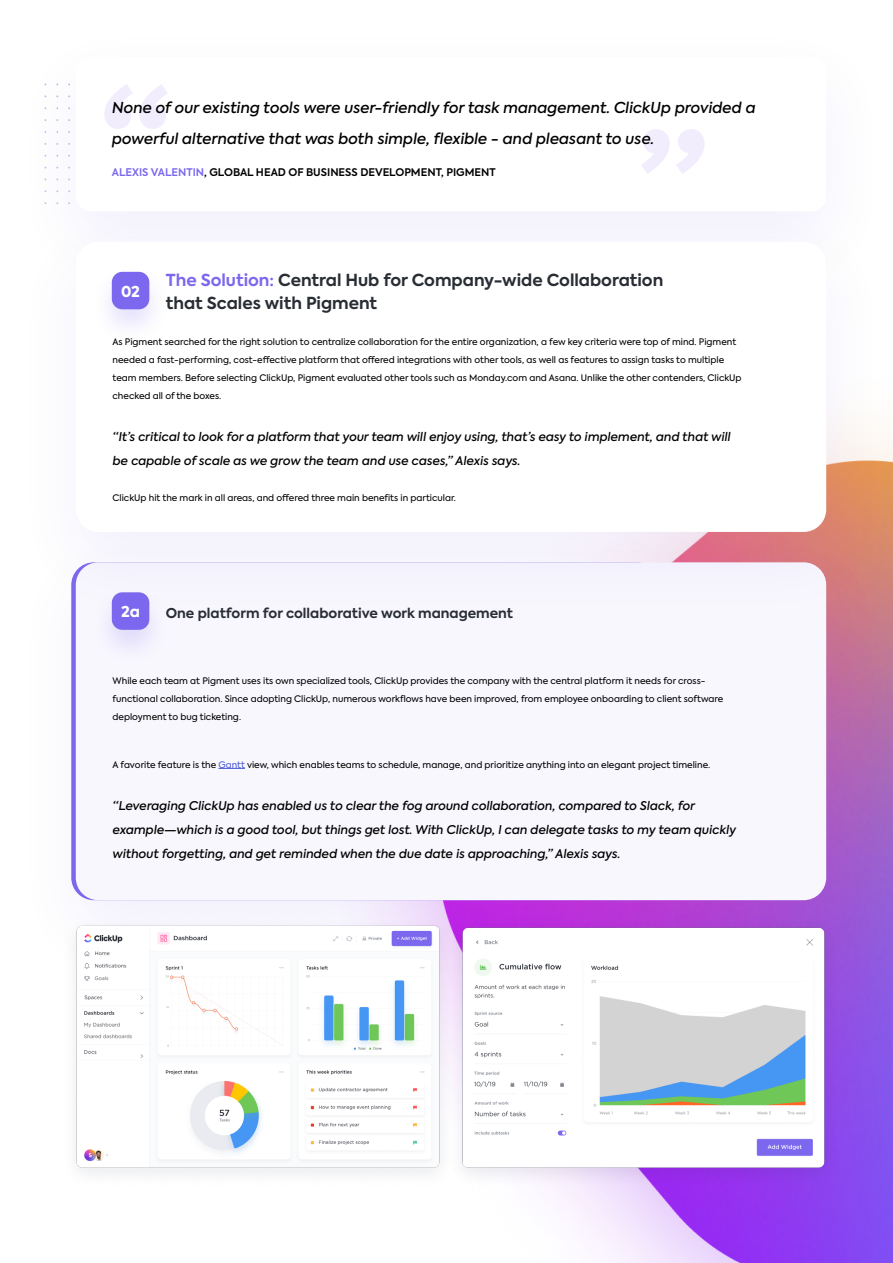
<style>
.page{position:relative;width:893px;height:1263px;background:#fff}
.page>*{position:absolute;margin:0;border:0;box-sizing:border-box;transform-origin:0 0}
.t1{font:700 16.5px/22.5px "Axiforma";color:#292d34}
.t2{font:italic 500 15px/31.5px "Axiforma";color:#000}
.t3{font:800 15px "Axiforma";color:#fff}
.t4{font:700 13.5px "Axiforma";color:#292d34}
.t5{font:italic 500 12px/24px "Axiforma";color:#000}
.t6{font:600 10.5px "Axiforma";color:#000}
.t7{font:9px/18px "Axiforma";color:#000}
.s1{color:#7b68ee}
.s2{color:#4f5cd6}
</style>
<div class="page">
<img style="left:553px;top:435px;width:339px;height:828px">
<div style="left:15px;top:529px;width:871px;height:459px;background:#7b68ee;opacity:.1"></div>
<div style="left:76px;top:562px;width:750px;height:338px;background:#f8f7fe;border-radius:22px"></div>
<div style="left:92px;top:586px;width:78px;height:78px;background:#7b68ee;opacity:.2"></div>
<div style="left:112px;top:592px;width:37px;height:38px;background:#7b68ee;border-radius:10px"></div>
<svg style="left:218px;top:768px;width:27px;height:1px"></svg>
<svg style="left:104px;top:84px;width:63px;height:45px"></svg>
<svg style="left:642px;top:129px;width:62px;height:45px"></svg>
<div style="left:15px;top:208px;width:871px;height:412px;background:#7b68ee;opacity:.1"></div>
<div style="left:76px;top:242px;width:750px;height:290px;background:#fff;border-radius:22px"></div>
<div style="left:92px;top:266px;width:78px;height:78px;background:#7b68ee;opacity:.2"></div>
<div style="left:112px;top:272px;width:37px;height:37px;background:#7b68ee;border-radius:10px"></div>
<img style="left:59px;top:915px;width:397px;height:259px">
<img style="left:446px;top:916px;width:395px;height:275px">
<h2 class="t2" style="left:112px;top:92px;width:645px">None of our existing tools were user-friendly for task management. ClickUp provided a powerful alternative that was both simple, flexible - and pleasant to use.</h2>
<p class="t6" style="left:112px;top:165px;width:385px"><span class="s1">ALEXIS VALENTIN</span>, GLOBAL HEAD OF BUSINESS DEVELOPMENT, PIGMENT</p>
<h2 class="t3" style="left:121px;top:281px;width:21px">02</h2>
<h1 class="t1" style="left:166px;top:269px;width:499px"><span class="s1">The Solution:</span> Central Hub for Company-wide Collaboration that Scales with Pigment</h1>
<p class="t7" style="left:112px;top:333px;width:630px">As Pigment searched for the right solution to centralize collaboration for the entire organization, a few key criteria were top of mind. Pigment needed a fast-performing, cost-effective platform that offered integrations with other tools, as well as features to assign tasks to multiple team members. Before selecting ClickUp, Pigment evaluated other tools such as Monday.com and Asana. Unlike the other contenders, ClickUp checked all of the boxes.</p>
<h3 class="t5" style="left:112px;top:425px;width:619px">“It’s critical to look for a platform that your team will enjoy using, that’s easy to implement, and that will be capable of scale as we grow the team and use cases,” Alexis says.</h3>
<p class="t7" style="left:112px;top:489px;width:345px">ClickUp hit the mark in all areas, and offered three main benefits in particular.</p>
<h2 class="t3" style="left:121px;top:601px;width:21px">2a</h2>
<h3 class="t4" style="left:166px;top:604px;width:349px">One platform for collaborative work management</h3>
<p class="t7" style="left:112px;top:671px;width:612px">While each team at Pigment uses its own specialized tools, ClickUp provides the company with the central platform it needs for cross&shy;functional collaboration. Since adopting ClickUp, numerous workflows have been improved, from employee onboarding to client software deployment to bug ticketing.</p>
<p class="t7" style="left:112px;top:755px;width:599px">A favorite feature is the <span class="s2">Gantt</span> view, which enables teams to schedule, manage, and prioritize anything into an elegant project timeline.</p>
<p class="t5" style="left:112px;top:793px;width:625px">“Leveraging ClickUp has enabled us to clear the fog around collaboration, compared to Slack, for example—which is a good tool, but things get lost. With ClickUp, I can delegate tasks to my team quickly without forgetting, and get reminded when the due date is approaching,” Alexis says.</p>
</div>
